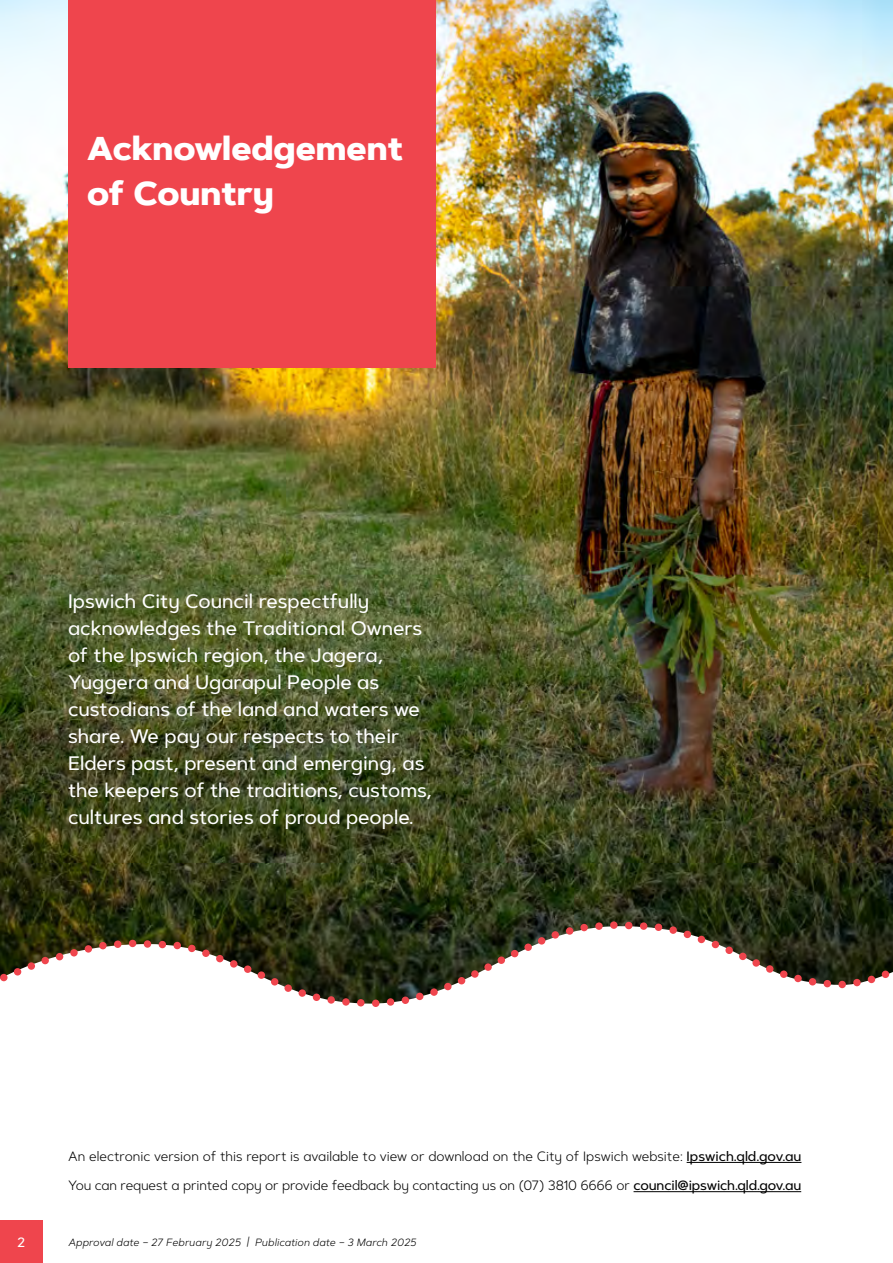
<style>
.page{position:relative;width:893px;height:1263px;background:#fff}
.page>*{position:absolute;margin:0;border:0;box-sizing:border-box;transform-origin:0 0}
.White_Box_Headings{font:800 33px/45px "Artegra Sans Alt";color:#fff}
.ICC_purple_intro_new{font:500 19.5px/27px "Artegra Sans Alt";color:#fff}
.Body_copy_1_column{font:300 13.5px "Artegra Sans Alt";letter-spacing:-.01em;color:#000}
.t1{font:500 13.5px "Artegra Sans Alt";color:#fff}
.Body_copy_2_columns{font:italic 300 10.5px "Artegra Sans Alt";letter-spacing:.005em;color:#000}
.s1{font-weight:500}
</style>
<div class="page">
<img style="left:0;top:0;width:893px;height:1003px">
<hr style="left:687px;top:1162px;width:114px;height:1px;background:#000">
<hr style="left:634px;top:1191px;width:167px;height:1px;background:#000">
<div style="left:68px;top:0;width:368px;height:368px;background:#ef454d"></div>
<div style="left:882px;top:971px;width:7px;height:7px;background:#ef454d;border-radius:50%"></div>
<div style="left:868px;top:976px;width:7px;height:7px;background:#ef454d;border-radius:50%"></div>
<div style="left:853px;top:979px;width:8px;height:7px;background:#ef454d;border-radius:50%"></div>
<div style="left:838px;top:981px;width:8px;height:7px;background:#ef454d;border-radius:50%"></div>
<div style="left:824px;top:980px;width:7px;height:7px;background:#ef454d;border-radius:50%"></div>
<div style="left:809px;top:978px;width:7px;height:7px;background:#ef454d;border-radius:50%"></div>
<div style="left:794px;top:975px;width:8px;height:7px;background:#ef454d;border-radius:50%"></div>
<div style="left:780px;top:970px;width:7px;height:8px;background:#ef454d;border-radius:50%"></div>
<div style="left:766px;top:965px;width:7px;height:8px;background:#ef454d;border-radius:50%"></div>
<div style="left:752px;top:959px;width:8px;height:8px;background:#ef454d;border-radius:50%"></div>
<div style="left:739px;top:953px;width:7px;height:7px;background:#ef454d;border-radius:50%"></div>
<div style="left:725px;top:946px;width:8px;height:8px;background:#ef454d;border-radius:50%"></div>
<div style="left:712px;top:941px;width:7px;height:7px;background:#ef454d;border-radius:50%"></div>
<div style="left:698px;top:936px;width:7px;height:7px;background:#ef454d;border-radius:50%"></div>
<div style="left:684px;top:931px;width:7px;height:7px;background:#ef454d;border-radius:50%"></div>
<div style="left:669px;top:926px;width:8px;height:8px;background:#ef454d;border-radius:50%"></div>
<div style="left:655px;top:923px;width:7px;height:8px;background:#ef454d;border-radius:50%"></div>
<div style="left:640px;top:922px;width:7px;height:8px;background:#ef454d;border-radius:50%"></div>
<div style="left:625px;top:922px;width:7px;height:7px;background:#ef454d;border-radius:50%"></div>
<div style="left:610px;top:921px;width:8px;height:8px;background:#ef454d;border-radius:50%"></div>
<div style="left:595px;top:922px;width:8px;height:8px;background:#ef454d;border-radius:50%"></div>
<div style="left:580px;top:924px;width:8px;height:7px;background:#ef454d;border-radius:50%"></div>
<div style="left:566px;top:927px;width:7px;height:8px;background:#ef454d;border-radius:50%"></div>
<div style="left:552px;top:931px;width:7px;height:7px;background:#ef454d;border-radius:50%"></div>
<div style="left:538px;top:937px;width:7px;height:7px;background:#ef454d;border-radius:50%"></div>
<div style="left:524px;top:943px;width:8px;height:8px;background:#ef454d;border-radius:50%"></div>
<div style="left:511px;top:950px;width:7px;height:7px;background:#ef454d;border-radius:50%"></div>
<div style="left:498px;top:956px;width:7px;height:8px;background:#ef454d;border-radius:50%"></div>
<div style="left:484px;top:963px;width:8px;height:8px;background:#ef454d;border-radius:50%"></div>
<div style="left:471px;top:970px;width:8px;height:8px;background:#ef454d;border-radius:50%"></div>
<div style="left:458px;top:977px;width:7px;height:7px;background:#ef454d;border-radius:50%"></div>
<div style="left:444px;top:983px;width:8px;height:7px;background:#ef454d;border-radius:50%"></div>
<div style="left:430px;top:988px;width:8px;height:8px;background:#ef454d;border-radius:50%"></div>
<div style="left:416px;top:993px;width:7px;height:7px;background:#ef454d;border-radius:50%"></div>
<div style="left:402px;top:996px;width:7px;height:8px;background:#ef454d;border-radius:50%"></div>
<div style="left:387px;top:998px;width:7px;height:8px;background:#ef454d;border-radius:50%"></div>
<div style="left:372px;top:999px;width:7px;height:8px;background:#ef454d;border-radius:50%"></div>
<div style="left:357px;top:999px;width:8px;height:7px;background:#ef454d;border-radius:50%"></div>
<div style="left:342px;top:998px;width:8px;height:8px;background:#ef454d;border-radius:50%"></div>
<div style="left:327px;top:996px;width:8px;height:8px;background:#ef454d;border-radius:50%"></div>
<div style="left:313px;top:993px;width:7px;height:8px;background:#ef454d;border-radius:50%"></div>
<div style="left:299px;top:989px;width:7px;height:8px;background:#ef454d;border-radius:50%"></div>
<div style="left:284px;top:984px;width:8px;height:8px;background:#ef454d;border-radius:50%"></div>
<div style="left:271px;top:978px;width:7px;height:7px;background:#ef454d;border-radius:50%"></div>
<div style="left:258px;top:971px;width:7px;height:8px;background:#ef454d;border-radius:50%"></div>
<div style="left:244px;top:965px;width:7px;height:8px;background:#ef454d;border-radius:50%"></div>
<div style="left:230px;top:960px;width:7px;height:8px;background:#ef454d;border-radius:50%"></div>
<div style="left:216px;top:955px;width:8px;height:7px;background:#ef454d;border-radius:50%"></div>
<div style="left:202px;top:949px;width:8px;height:8px;background:#ef454d;border-radius:50%"></div>
<div style="left:188px;top:945px;width:8px;height:7px;background:#ef454d;border-radius:50%"></div>
<div style="left:174px;top:942px;width:7px;height:7px;background:#ef454d;border-radius:50%"></div>
<div style="left:159px;top:941px;width:7px;height:7px;background:#ef454d;border-radius:50%"></div>
<div style="left:144px;top:940px;width:7px;height:8px;background:#ef454d;border-radius:50%"></div>
<div style="left:129px;top:940px;width:7px;height:7px;background:#ef454d;border-radius:50%"></div>
<div style="left:114px;top:940px;width:7px;height:8px;background:#ef454d;border-radius:50%"></div>
<div style="left:99px;top:942px;width:8px;height:7px;background:#ef454d;border-radius:50%"></div>
<div style="left:85px;top:945px;width:7px;height:7px;background:#ef454d;border-radius:50%"></div>
<div style="left:70px;top:949px;width:8px;height:7px;background:#ef454d;border-radius:50%"></div>
<div style="left:56px;top:953px;width:7px;height:7px;background:#ef454d;border-radius:50%"></div>
<div style="left:41px;top:957px;width:8px;height:7px;background:#ef454d;border-radius:50%"></div>
<div style="left:28px;top:962px;width:7px;height:8px;background:#ef454d;border-radius:50%"></div>
<div style="left:14px;top:968px;width:7px;height:7px;background:#ef454d;border-radius:50%"></div>
<div style="left:0;top:974px;width:8px;height:7px;background:#ef454d;border-radius:50%"></div>
<div style="left:0;top:1220px;width:43px;height:43px;background:#ef454d"></div>
<p class="White_Box_Headings" style="left:87px;top:126px;width:317px">Acknowledgement of Country</p>
<p class="ICC_purple_intro_new" style="left:68px;top:587px;width:365px">Ipswich City Council respectfully acknowledges the Traditional Owners of the Ipswich region, the Jagera, Yuggera and Ugarapul People as custodians of the land and waters we share. We pay our respects to their Elders past, present and emerging, as the keepers of the traditions, customs, cultures and stories of proud people.</p>
<p class="Body_copy_1_column" style="left:68px;top:1147px;width:735px">An electronic version of this report is available to view or download on the City of Ipswich website: <span class="s1">Ipswich.qld.gov.au</span></p>
<p class="Body_copy_1_column" style="left:68px;top:1176px;width:735px">You can request a printed copy or provide feedback by contacting us on (07) 3810 6666 or <span class="s1">council@ipswich.qld.gov.au</span></p>
<p class="t1" style="left:17px;top:1232px;width:10px">2</p>
<p class="Body_copy_2_columns" style="left:68px;top:1235px;width:350px">Approval date – 27 February 2025 | Publication date – 3 March 2025</p>
</div>
